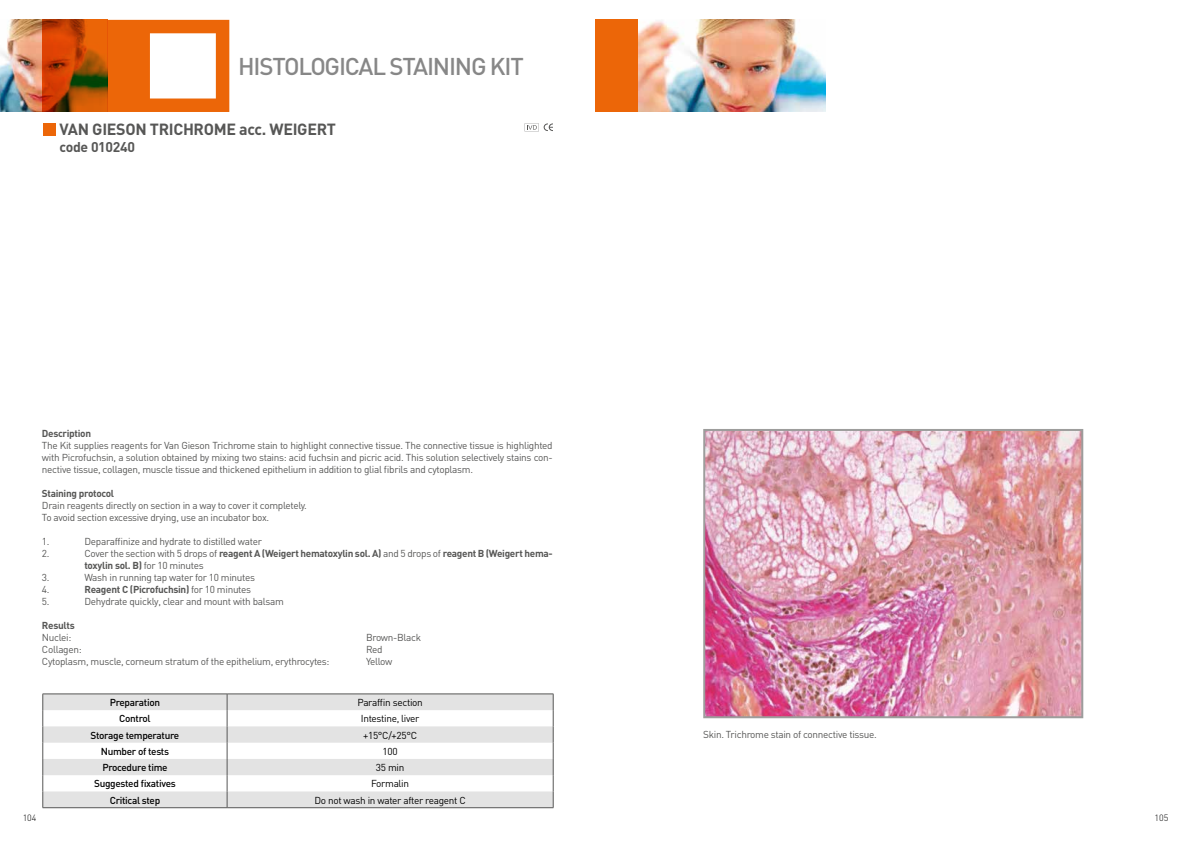
<style>
.page{position:relative;width:1191px;height:842px;background:#fff}
.page>*{position:absolute;margin:0;border:0;box-sizing:border-box;transform-origin:0 0}
.t1{font:500 24px "DIN";letter-spacing:-.05em;color:#878787}
.t2{font:700 16px "DIN";letter-spacing:-.02em;color:#575756}
.t3{font:700 14px "DIN";letter-spacing:-.02em;color:#575756}
.t4{font:10px/12px "DIN";letter-spacing:-.03em;color:#575756;text-align:justify}
.t5{font:700 10px/12px "DIN";letter-spacing:-.03em;color:#575756}
.t6{font:500 10px "DIN";letter-spacing:-.03em;color:#000}
.t7{font:10px "DIN";letter-spacing:-.03em;color:#000}
.t8{font:300 9px "DIN";color:#000}
.s1{font-weight:400}
</style>
<div class="page">
<img style="left:0;top:20px;width:43px;height:92px">
<div style="left:595px;top:20px;width:43px;height:92px;background:#ec6608"></div>
<svg style="left:43px;top:20px;width:65px;height:92px;background:#b54804"></svg>
<img style="left:638px;top:20px;width:187px;height:92px">
<svg style="left:108px;top:20px;width:121px;height:92px"></svg>
<div style="left:43px;top:123px;width:13px;height:13px;background:#ec6608"></div>
<svg style="left:525px;top:123px;width:28px;height:8px"></svg>
<svg style="left:43px;top:694px;width:511px;height:113px"></svg>
<hr style="left:43px;top:807px;width:184px;height:1px;background:#575756">
<hr style="left:227px;top:807px;width:326px;height:1px;background:#575756">
<img style="left:706px;top:432px;width:374px;height:283px">
<div style="left:703px;top:429px;width:380px;height:289px;border:2px solid #9d9d9c"></div>
<h1 class="t1" style="left:238px;top:51px;width:287px">Histological stain in g Kit</h1>
<h2 class="t2" style="left:60px;top:119px;width:278px">Van Gieson Trichrom e acc. Weigert</h2>
<h3 class="t3" style="left:60px;top:138px;width:77px">code 010240</h3>
<p class="t5" style="left:42px;top:427px;width:51px">Description</p>
<p class="t4" style="left:42px;top:439px;width:512px">The Kit supplies reagents for Van Gieson Trichrome stain to highlight connective tissue. The connective tissue is highlighted with Picrofuchsin, a solution obtained by mixing two stains: acid fuchsin and picric acid. This solution selectively stains con&shy;nective tissue, collagen, muscle tissue and thickened epithelium in addition to glial fibrils and cytoplasm.</p>
<p class="t5" style="left:42px;top:487px;width:74px">Staining protocol</p>
<p class="t4" style="left:42px;top:499px;width:266px">Drain reagents directly on section in a way to cover it completely.<br>To avoid section excessive drying, use an incubator box.</p>
<p class="t4" style="left:42px;top:535px;width:9px">1.</p>
<p class="t4" style="left:84px;top:535px;width:179px">Deparaffinize and hydrate to distilled water</p>
<p class="t4" style="left:42px;top:547px;width:9px">2.</p>
<p class="t5" style="left:84px;top:547px;width:470px"><span class="s1">Cover the section with 5 drops of</span> reagent A (Weigert hematoxylin sol. A) <span class="s1">and 5 drops of</span> reagent B (Weigert hema&shy;toxylin sol. B) <span class="s1">for 10 minutes</span></p>
<p class="t4" style="left:42px;top:571px;width:9px">3.</p>
<p class="t4" style="left:84px;top:571px;width:172px">Wash in running tap water for 10 minutes</p>
<p class="t4" style="left:42px;top:583px;width:9px">4.</p>
<p class="t5" style="left:84px;top:583px;width:168px">Reagent C (Picrofuchsin) <span class="s1">for 10 minutes</span></p>
<p class="t4" style="left:42px;top:595px;width:9px">5.</p>
<p class="t4" style="left:84px;top:595px;width:201px">Dehydrate quickly, clear and mount with balsam</p>
<p class="t5" style="left:42px;top:619px;width:34px">Results</p>
<p class="t4" style="left:42px;top:631px;width:31px">Nuclei:</p>
<p class="t4" style="left:366px;top:631px;width:57px">Brown-Black</p>
<p class="t4" style="left:42px;top:643px;width:41px">Collagen:</p>
<p class="t4" style="left:366px;top:643px;width:18px">Red</p>
<p class="t4" style="left:42px;top:655px;width:289px">Cytoplasm, muscle, corneum stratum of the epithelium, erythrocytes:</p>
<p class="t4" style="left:366px;top:655px;width:28px">Yellow</p>
<p class="t6" style="left:110px;top:696px;width:52px">Preparation</p>
<p class="t7" style="left:357px;top:696px;width:67px">Paraffin section</p>
<p class="t6" style="left:119px;top:712px;width:33px">Control</p>
<p class="t7" style="left:361px;top:712px;width:60px">Intestine, liver</p>
<p class="t6" style="left:91px;top:729px;width:90px">Storage temperature</p>
<p class="t7" style="left:363px;top:729px;width:55px">+15°C/+25°C</p>
<p class="t6" style="left:101px;top:745px;width:70px">Number of tests</p>
<p class="t7" style="left:382px;top:745px;width:17px">100</p>
<p class="t6" style="left:102px;top:761px;width:67px">Procedure time</p>
<p class="t7" style="left:376px;top:761px;width:30px">35 min</p>
<p class="t6" style="left:94px;top:777px;width:83px">Suggested fixatives</p>
<p class="t7" style="left:371px;top:777px;width:39px">Formalin</p>
<p class="t6" style="left:110px;top:794px;width:52px">Critical step</p>
<p class="t7" style="left:314px;top:794px;width:153px">Do not wash in water after reagent C</p>
<p class="t4" style="left:703px;top:729px;width:175px">Skin. Trichrome stain of connective tissue.</p>
<p class="t8" style="left:23px;top:812px;width:15px">104</p>
<p class="t8" style="left:1154px;top:812px;width:15px">105</p>
</div>
